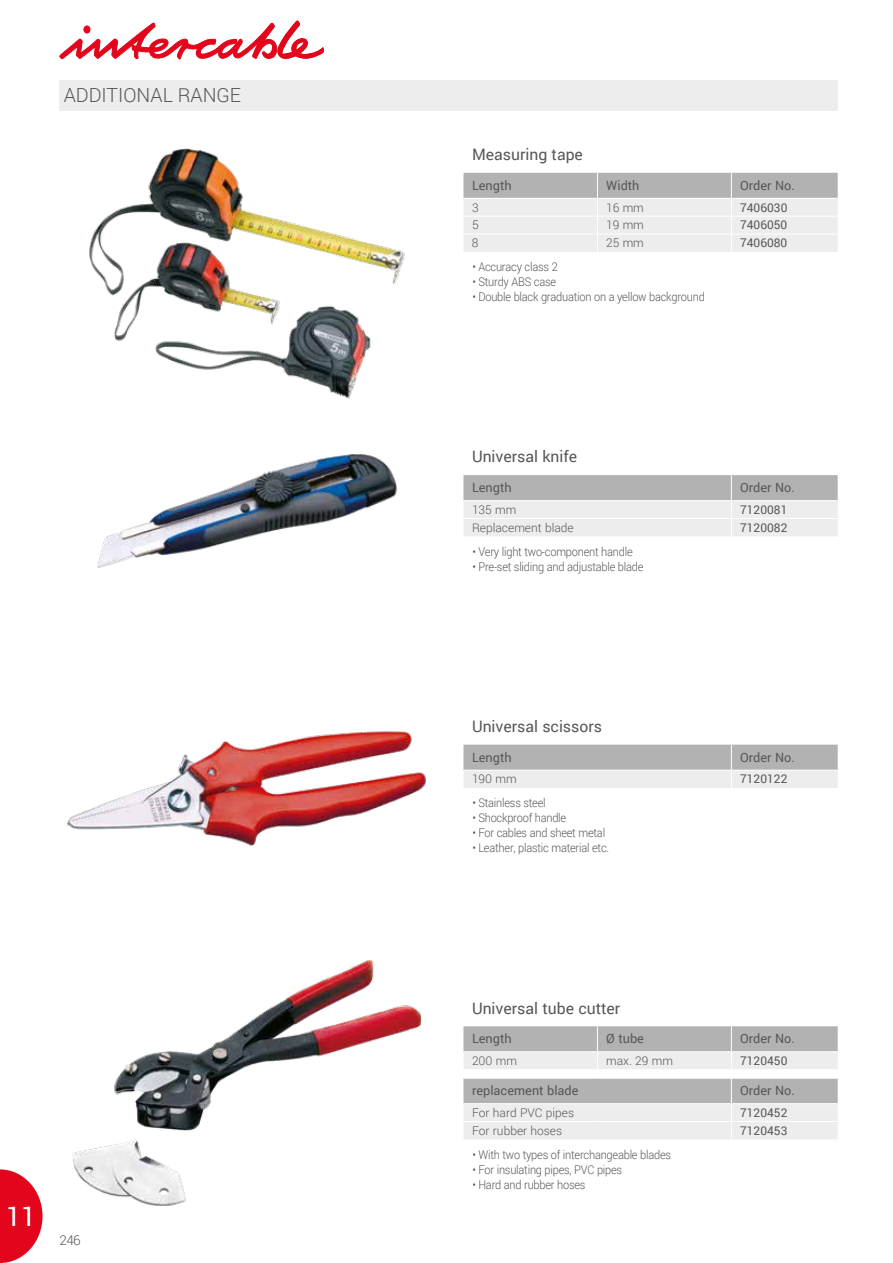
<style>
.page{position:relative;width:893px;height:1263px;background:#fff}
.page>*{position:absolute;margin:0;border:0;box-sizing:border-box;transform-origin:0 0}
.t1{font:27px "Roboto";color:#fff}
.t2{font:300 19.5px "Roboto";color:#575756}
.t3{font:15.75px "Roboto";color:#575756}
.t4{font:300 13.5px "Roboto";color:#575756}
.t5{font:12.75px "Roboto";color:#575756}
.t6{font:300 12px "Roboto";letter-spacing:-.02em;color:#575756;scale:.92 1}
.t7{font:12px "Roboto";color:#575756}
.t8{font:300 12px "Roboto";color:#575756}
.t9{font:300 12px "Roboto";letter-spacing:-.02em;color:#575756}
</style>
<div class="page">
<div style="left:60px;top:80px;width:778px;height:31px;background:#ededed"></div>
<svg style="left:60px;top:21px;width:264px;height:38px"></svg>
<img style="left:89px;top:149px;width:316px;height:250px">
<img style="left:97px;top:454px;width:299px;height:114px">
<img style="left:67px;top:731px;width:359px;height:115px">
<img style="left:73px;top:960px;width:348px;height:245px">
<svg style="left:463px;top:173px;width:375px;height:79px;background:#dbdbdb"></svg>
<svg style="left:463px;top:475px;width:375px;height:61px;background:#d6d5d5"></svg>
<svg style="left:463px;top:745px;width:375px;height:43px;background:#cccbcb"></svg>
<svg style="left:463px;top:1026px;width:375px;height:113px;background:#d6d5d5"></svg>
<svg style="left:0;top:1169px;width:43px;height:94px"></svg>
<h2 class="t2" style="left:64px;top:82px;width:179px">ADDITIONAL RANGE</h2>
<h1 class="t1" style="left:6px;top:1197px;width:32px">11</h1>
<p class="t4" style="left:60px;top:1231px;width:23px">246</p>
<h3 class="t3" style="left:472px;top:143px;width:112px">Measuring tape</h3>
<p class="t5" style="left:472px;top:176px;width:41px">Length</p>
<p class="t5" style="left:606px;top:176px;width:35px">Width</p>
<p class="t5" style="left:740px;top:176px;width:56px">Order No.</p>
<p class="t9" style="left:472px;top:199px;width:8px">3</p>
<p class="t9" style="left:606px;top:199px;width:39px">16 mm</p>
<p class="t7" style="left:740px;top:199px;width:49px">7406030</p>
<p class="t9" style="left:472px;top:217px;width:8px">5</p>
<p class="t9" style="left:606px;top:217px;width:39px">19 mm</p>
<p class="t7" style="left:740px;top:217px;width:49px">7406050</p>
<p class="t9" style="left:472px;top:235px;width:8px">8</p>
<p class="t9" style="left:606px;top:235px;width:39px">25 mm</p>
<p class="t7" style="left:740px;top:235px;width:49px">7406080</p>
<p class="t6" style="left:472px;top:258px;width:94px">• Accuracy class 2</p>
<p class="t6" style="left:472px;top:273px;width:93px">• Sturdy ABS case</p>
<p class="t6" style="left:472px;top:288px;width:254px">• Double black graduation on a yellow background</p>
<h3 class="t3" style="left:472px;top:446px;width:107px">Universal knife</h3>
<p class="t5" style="left:472px;top:479px;width:41px">Length</p>
<p class="t5" style="left:740px;top:479px;width:56px">Order No.</p>
<p class="t9" style="left:472px;top:501px;width:46px">135 mm</p>
<p class="t7" style="left:740px;top:501px;width:49px">7120081</p>
<p class="t8" style="left:472px;top:519px;width:103px">Replacement blade</p>
<p class="t7" style="left:740px;top:519px;width:49px">7120082</p>
<p class="t6" style="left:472px;top:543px;width:176px">• Very light two-component handle</p>
<p class="t6" style="left:472px;top:558px;width:187px">• Pre-set sliding and adjustable blade</p>
<h3 class="t3" style="left:472px;top:715px;width:132px">Universal scissors</h3>
<p class="t5" style="left:472px;top:748px;width:41px">Length</p>
<p class="t5" style="left:740px;top:748px;width:56px">Order No.</p>
<p class="t9" style="left:472px;top:771px;width:46px">190 mm</p>
<p class="t7" style="left:740px;top:771px;width:49px">7120122</p>
<p class="t6" style="left:472px;top:795px;width:81px">• Stainless steel</p>
<p class="t6" style="left:472px;top:810px;width:104px">• Shockproof handle</p>
<p class="t6" style="left:472px;top:825px;width:146px">• For cables and sheet metal</p>
<p class="t6" style="left:472px;top:840px;width:150px">• Leather, plastic material etc.</p>
<h3 class="t3" style="left:472px;top:997px;width:150px">Universal tube cutter</h3>
<p class="t5" style="left:472px;top:1030px;width:41px">Length</p>
<p class="t5" style="left:606px;top:1030px;width:39px">Ø tube</p>
<p class="t5" style="left:740px;top:1030px;width:56px">Order No.</p>
<p class="t9" style="left:472px;top:1052px;width:47px">200 mm</p>
<p class="t9" style="left:606px;top:1052px;width:68px">max. 29 mm</p>
<p class="t7" style="left:740px;top:1052px;width:49px">7120450</p>
<p class="t5" style="left:472px;top:1082px;width:108px">replacement blade</p>
<p class="t5" style="left:740px;top:1082px;width:56px">Order No.</p>
<p class="t8" style="left:472px;top:1104px;width:104px">For hard PVC pipes</p>
<p class="t7" style="left:740px;top:1104px;width:49px">7120452</p>
<p class="t8" style="left:472px;top:1122px;width:92px">For rubber hoses</p>
<p class="t7" style="left:740px;top:1122px;width:49px">7120453</p>
<p class="t6" style="left:472px;top:1146px;width:217px">• With two types of interchangeable blades</p>
<p class="t6" style="left:472px;top:1161px;width:164px">• For insulating pipes, PVC pipes</p>
<p class="t6" style="left:472px;top:1176px;width:124px">• Hard and rubber hoses</p>
</div>
